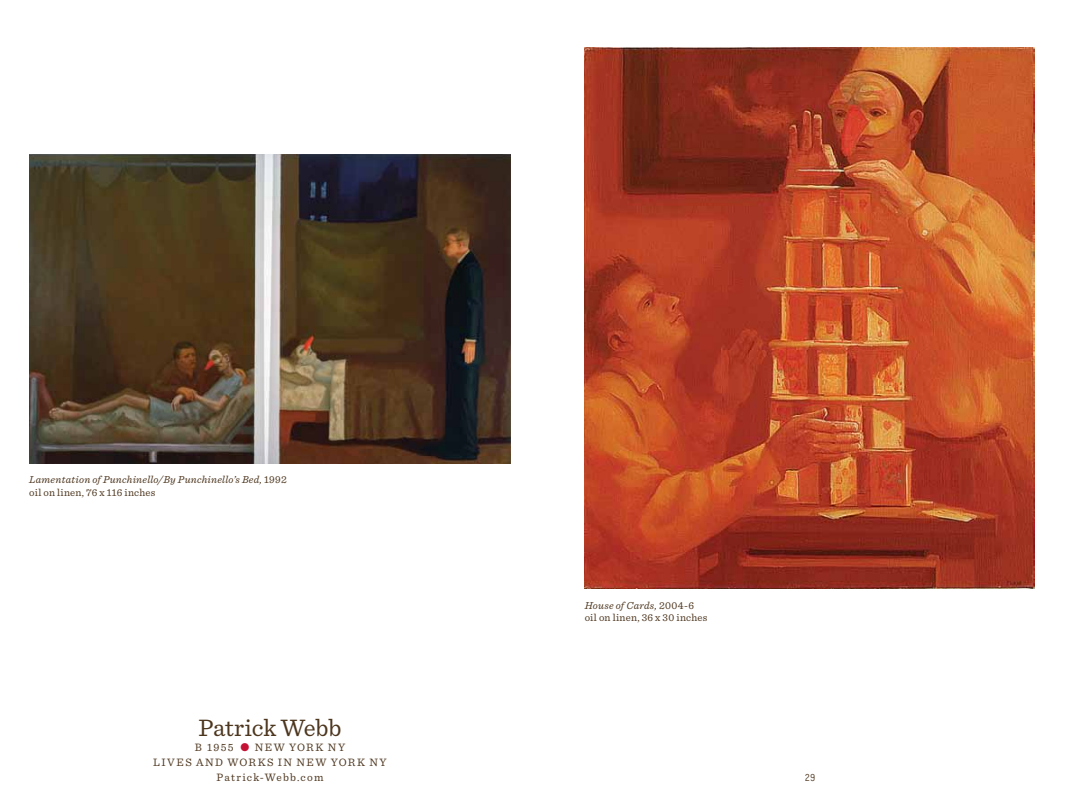
<style>
.page{position:relative;width:1080px;height:810px;background:#fff}
.page>*{position:absolute;margin:0;border:0;box-sizing:border-box;transform-origin:0 0}
.t1{font:25px "Sentinel";color:#4d361e}
.t2{font:11.25px "Sentinel";letter-spacing:.125em;color:#4d361e}
.t3{font:italic 10.62px/12.5px "Sentinel";letter-spacing:.025em;color:#4d361e}
.t4{font:10.62px/12.5px "Sentinel";color:#4d361e}
.t5{font:10px "Numbers Claimcheck";color:#4d361e}
.s1{font-style:normal}
.s2{color:#c41134}
.s3{font-style:italic}
</style>
<div class="page">
<img style="left:29px;top:155px;width:482px;height:309px">
<img style="left:585px;top:48px;width:450px;height:541px">
<p class="t3" style="left:29px;top:473px;width:259px">Lamentation of Punchinello/By Punchinello’s Bed, <span class="s1">1992 oil on linen, 76 x 116 inches</span></p>
<h1 class="t1" style="left:198px;top:709px;width:144px">Patrick Webb</h1>
<p class="t2" style="left:195px;top:739px;width:143px">B 1955 <span class="s2">●</span> new york NY</p>
<p class="t2" style="left:153px;top:754px;width:235px">Lives and works in new york ny</p>
<p class="t2" style="left:216px;top:769px;width:109px">Patrick-Webb.com</p>
<p class="t4" style="left:585px;top:598px;width:124px"><span class="s3">House of Cards,</span> 2004-6 oil on linen, 36 x 30 inches</p>
<p class="t5" style="left:805px;top:772px;width:12px">29</p>
</div>
